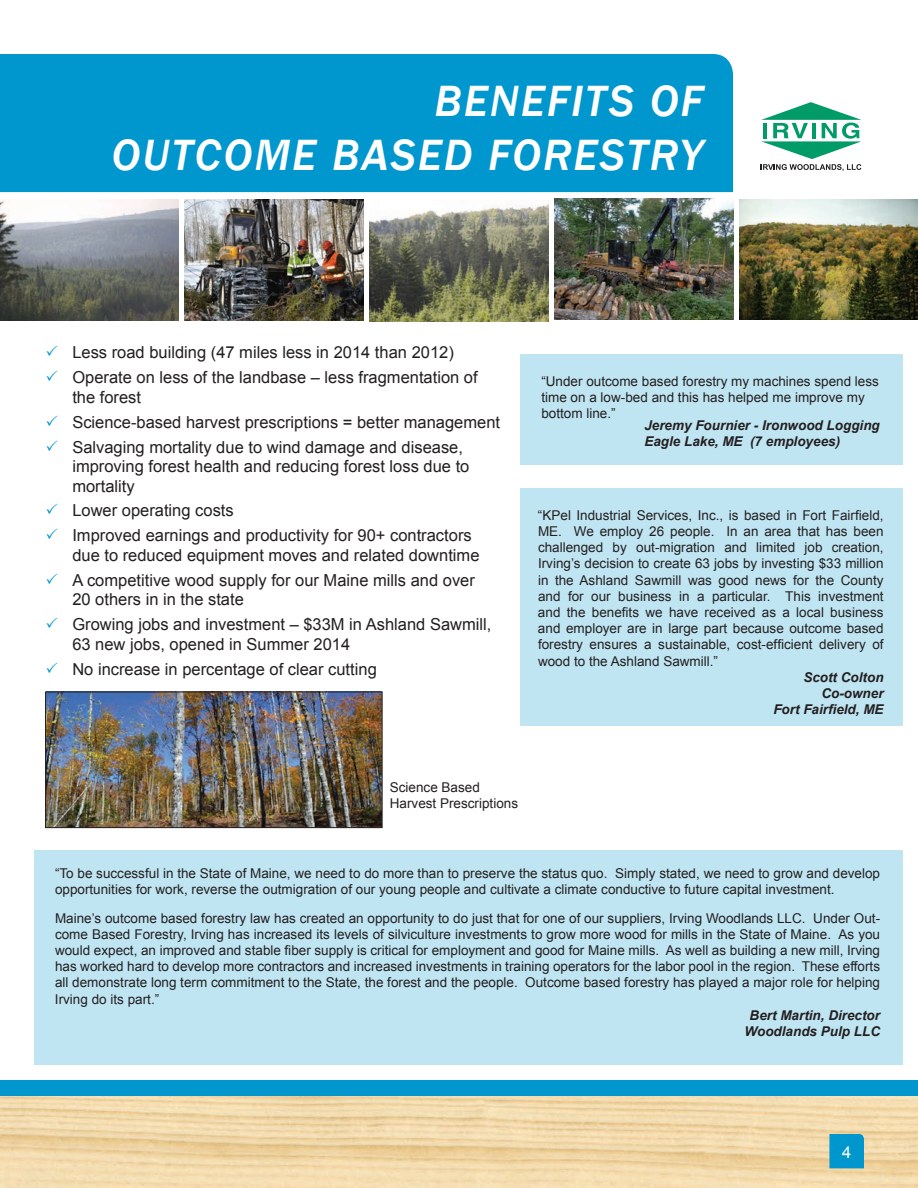
<style>
.page{position:relative;width:918px;height:1188px;background:#fff}
.page>*{position:absolute;margin:0;border:0;box-sizing:border-box;transform-origin:0 0}
.t1{font:italic 500 45px/54px "Franklin Gothic";letter-spacing:.045em;color:#fff;text-align:right}
.t2{font:16.5px/24.9px "Arial";color:#231f20}
.t3{font:16.5px "Arial";color:#fff}
.t4{font:13.5px/16.2px "Arial";color:#231f20}
.t5{font:italic 700 13.5px/16.2px "Arial";color:#231f20}
</style>
<div class="page">
<svg style="left:760px;top:102px;width:102px;height:69px"></svg>
<div style="left:35px;top:850px;width:868px;height:215px;background:#c0e5f2"></div>
<div style="left:0;top:54px;width:733px;height:138px;background:#0097ce"></div>
<img style="left:0;top:1095px;width:918px;height:93px">
<div style="left:0;top:1080px;width:918px;height:15px;background:#0097ce"></div>
<img style="left:47px;top:694px;width:333px;height:132px">
<div style="left:45px;top:692px;width:337px;height:136px;border:1px solid #231f20"></div>
<div style="left:521px;top:354px;width:382px;height:110px;background:#c0e5f2"></div>
<div style="left:521px;top:488px;width:382px;height:238px;background:#c0e5f2"></div>
<svg style="left:829px;top:1134px;width:35px;height:34px"></svg>
<img style="left:0;top:199px;width:178px;height:121px">
<img style="left:370px;top:204px;width:178px;height:117px">
<img style="left:740px;top:199px;width:178px;height:121px">
<img style="left:555px;top:199px;width:178px;height:121px">
<img style="left:185px;top:200px;width:178px;height:121px">
<h1 class="t1" style="left:111px;top:74px;width:593px">BENEFITS OF<br>OUTCOME BASED FORESTRY</h1>
<p class="t2" style="left:72px;top:340px;width:407px">Less road building (47 miles less in 2014 than 2012)<br>Operate on less of the landbase – less fragmentation of</p>
<p class="t2" style="left:72px;top:385px;width:429px">the forest<br>Science-based harvest prescriptions = better management<br>Salvaging mortality due to wind damage and disease,</p>
<p class="t2" style="left:72px;top:457px;width:399px;line-height:19.5px">improving forest health and reducing forest loss due to mortality</p>
<p class="t2" style="left:72px;top:498px;width:401px">Lower operating costs<br>Improved earnings and productivity for 90+ contractors</p>
<p class="t2" style="left:72px;top:543px;width:409px">due to reduced equipment moves and related downtime<br>A competitive wood supply for our Maine mills and over</p>
<p class="t2" style="left:72px;top:587px;width:421px">20 others in in the state<br>Growing jobs and investment – $33M in Ashland Sawmill,</p>
<p class="t2" style="left:72px;top:632px;width:306px">63 new jobs, opened in Summer 2014<br>No increase in percentage of clear cutting</p>
<p class="t4" style="left:541px;top:373px;width:339px">“Under outcome based forestry my machines spend less time on a low-bed and this has helped me improve my bottom line.”</p>
<p class="t5" style="left:644px;top:418px;width:237px">Jeremy Fournier - Ironwood Logging<br>Eagle Lake, ME (7 employees)</p>
<p class="t4" style="left:538px;top:507px;width:347px;text-align:justify">“KPel Industrial Services, Inc., is based in Fort Fairfield, ME. We employ 26 people. In an area that has been challenged by out-migration and limited job creation, Irving’s decision to create 63 jobs by investing $33 million in the Ashland Sawmill was good news for the County and for our business in a particular. This investment and the benefits we have received as a local business and employer are in large part because outcome based forestry ensures a sustainable, cost-efficient delivery of wood to the Ashland Sawmill.”</p>
<p class="t5" style="left:773px;top:669px;width:112px;text-align:right">Scott Colton<br>Co-owner<br>Fort Fairfield, ME</p>
<p class="t4" style="left:390px;top:779px;width:130px">Science Based<br>Harvest Prescriptions</p>
<p class="t4" style="left:55px;top:865px;width:827px">“To be successful in the State of Maine, we need to do more than to preserve the status quo. Simply stated, we need to grow and develop opportunities for work, reverse the outmigration of our young people and cultivate a climate conductive to future capital investment.</p>
<p class="t4" style="left:55px;top:910px;width:827px;text-align:justify">Maine’s outcome based forestry law has created an opportunity to do just that for one of our suppliers, Irving Woodlands LLC. Under Out&shy;come Based Forestry, Irving has increased its levels of silviculture investments to grow more wood for mills in the State of Maine. As you would expect, an improved and stable fiber supply is critical for employment and good for Maine mills. As well as building a new mill, Irving has worked hard to develop more contractors and increased investments in training operators for the labor pool in the region. These efforts all demonstrate long term commitment to the State, the forest and the people. Outcome based forestry has played a major role for helping Irving do its part.”</p>
<p class="t5" style="left:745px;top:1007px;width:137px;text-align:center">Bert Martin, Director<br>Woodlands Pulp LLC</p>
<p class="t3" style="left:842px;top:1141px;width:11px">4</p>
</div>
